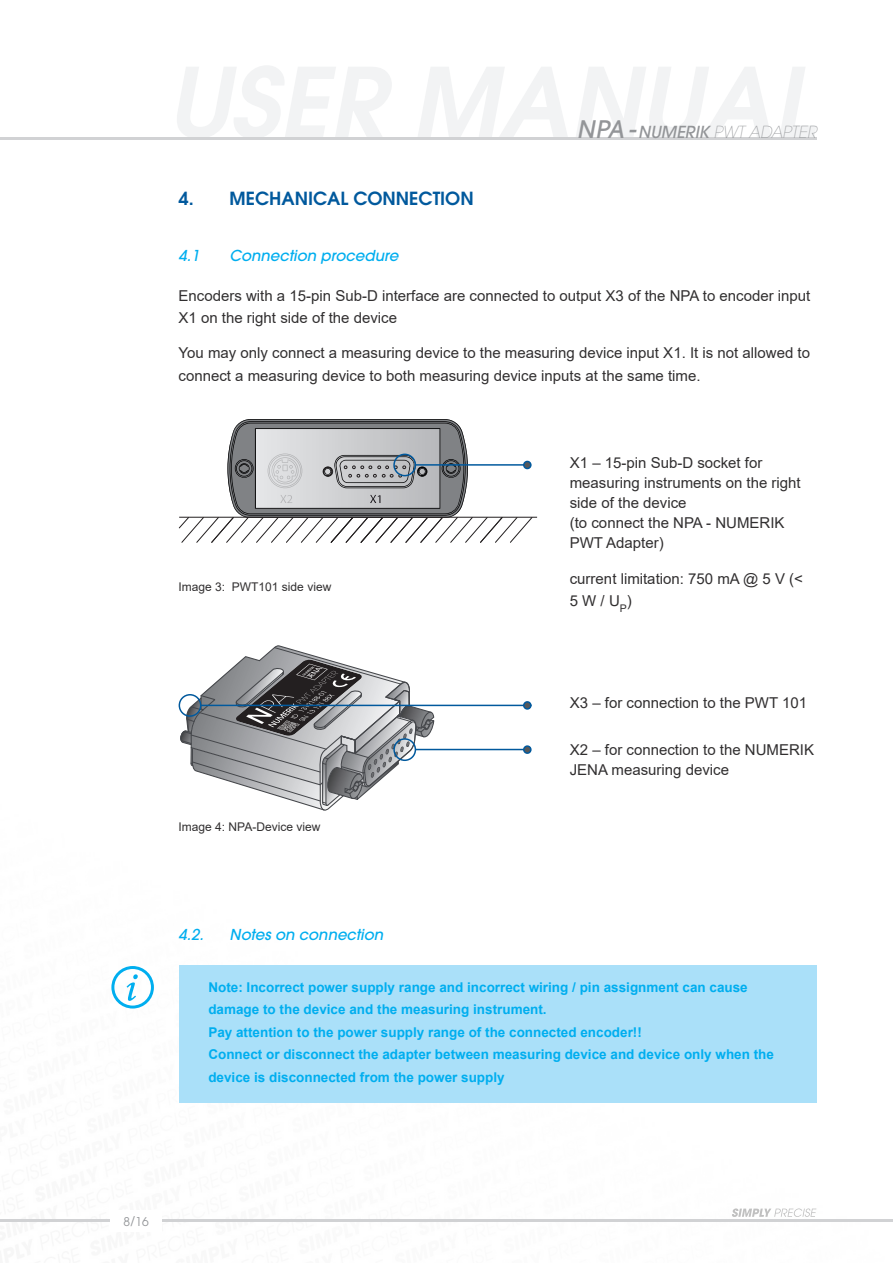
<style>
.page{position:relative;width:893px;height:1263px;background:#fff}
.page>*{position:absolute;margin:0;border:0;box-sizing:border-box;transform-origin:0 0}
.t1{font:600 18px "ITC Avant Garde Std";color:#01599d}
.t2{font:italic 200 16.5px "ITC Avant Garde Std";color:#939598}
.t3{font:15px/20px "Arial";color:#312f30}
.t4{font:italic 500 15px "ITC Avant Garde Std";color:#00aeef}
.t5{font:700 13.5px/22.5px "Arial";color:#00aeef}
.t6{font:12px "Arial";color:#312f30}
.t7{font:12px "ITC Avant Garde Std";color:#939598}
.t8{font:10.5px "Arial";color:#231f20}
.s1{font-weight:500;font-size:24px}
.s2{font-weight:500}
</style>
<div class="page">
<hr style="left:0;top:1219px;width:893px;height:3px;background:#d1d2d4">
<div style="left:111px;top:1210px;width:51px;height:22px;background:#fff"></div>
<svg style="left:732px;top:1208px;width:84px;height:9px"></svg>
<svg style="left:177px;top:66px;width:215px;height:72px"></svg>
<svg style="left:417px;top:67px;width:151px;height:71px"></svg>
<svg style="left:576px;top:67px;width:196px;height:71px"></svg>
<svg style="left:779px;top:67px;width:37px;height:71px"></svg>
<hr style="left:0;top:138px;width:816px;height:2px;background:#d1d2d4">
<hr style="left:179px;top:517px;width:358px;height:1px;background:#231f20">
<svg style="left:179px;top:419px;width:354px;height:124px"></svg>
<svg style="left:180px;top:645px;width:255px;height:166px"></svg>
<hr style="left:201px;top:705px;width:331px;height:1px;background:#01599d">
<div style="left:524px;top:702px;width:7px;height:7px;background:#57585a;border-radius:50%"></div>
<div style="left:523px;top:701px;width:9px;height:9px;border:2px solid #01599d;border-radius:50%"></div>
<div style="left:179px;top:694px;width:22px;height:23px;border:2px solid #01599d;border-radius:50%"></div>
<hr style="left:415px;top:749px;width:114px;height:1px;background:#01599d">
<div style="left:524px;top:746px;width:7px;height:7px;background:#57585a;border-radius:50%"></div>
<div style="left:523px;top:745px;width:9px;height:9px;border:2px solid #01599d;border-radius:50%"></div>
<div style="left:393px;top:738px;width:23px;height:23px;border:2px solid #01599d;border-radius:50%"></div>
<hr style="left:415px;top:464px;width:114px;height:2px;background:#01599d">
<div style="left:524px;top:461px;width:7px;height:7px;background:#57585a;border-radius:50%"></div>
<div style="left:523px;top:461px;width:9px;height:8px;border:2px solid #01599d;border-radius:50%"></div>
<div style="left:393px;top:454px;width:23px;height:22px;border:2px solid #01599d;border-radius:50%"></div>
<div style="left:179px;top:965px;width:637px;height:138px;background:#aae0f9"></div>
<svg style="left:111px;top:966px;width:43px;height:42px"></svg>
<p class="t1" style="left:179px;top:186px;width:297px">4. MECHANICAL CONNECTION</p>
<p class="t2" style="left:577px;top:122px;width:241px"><span class="s1">NPA -</span> <span class="s2">NUMERIK</span> PWT ADAPTER</p>
<p class="t4" style="left:179px;top:246px;width:22px">4.1</p>
<p class="t4" style="left:230px;top:246px;width:170px">Connection procedure</p>
<p class="t3" style="left:179px;top:284px;width:633px;line-height:22.5px">Encoders with a 15-pin Sub-D interface are connected to output X3 of the NPA to encoder input<br>X1 on the right side of the device</p>
<p class="t3" style="left:179px;top:342px;width:633px;line-height:22.5px">You may only connect a measuring device to the measuring device input X1. It is not allowed to connect a measuring device to both measuring device inputs at the same time.</p>
<p class="t8" style="left:234px;top:366px;width:7px">8</p>
<p class="t8" style="left:258px;top:366px;width:7px">7</p>
<p class="t8" style="left:280px;top:366px;width:7px">6</p>
<p class="t8" style="left:304px;top:366px;width:7px">5</p>
<p class="t8" style="left:327px;top:366px;width:7px">4</p>
<p class="t8" style="left:351px;top:366px;width:7px">3</p>
<p class="t8" style="left:374px;top:366px;width:7px">2</p>
<p class="t8" style="left:394px;top:366px;width:7px">1</p>
<p class="t6" style="left:179px;top:579px;width:154px">Image 3: PWT101 side view</p>
<p class="t6" style="left:179px;top:818px;width:143px">Image 4: NPA-Device view</p>
<p class="t4" style="left:179px;top:925px;width:26px">4.2.</p>
<p class="t4" style="left:230px;top:925px;width:155px">Notes on connection</p>
<p class="t3" style="left:570px;top:453px;width:232px">X1 – 15-pin Sub-D socket for measuring instruments on the right side of the device<br>(to connect the NPA - NUMERIK<br>PWT Adapter)</p>
<p class="t3" style="left:570px;top:567px;width:235px;line-height:22.5px">current limitation: 750 mA @ 5 V (&lt;<br>5 W / U<sub>P</sub>)</p>
<p class="t3" style="left:570px;top:692px;width:239px">X3 – for connection to the PWT 101</p>
<p class="t3" style="left:570px;top:740px;width:246px">X2 – for connection to the NUMERIK<br>JENA measuring device</p>
<p class="t5" style="left:208px;top:976px;width:567px">Note: Incorrect power supply range and incorrect wiring / pin assignment can cause damage to the device and the measuring instrument.<br>Pay attention to the power supply range of the connected encoder!!<br>Connect or disconnect the adapter between measuring device and device only when the device is disconnected from the power supply</p>
<p class="t7" style="left:123px;top:1214px;width:27px">8/16</p>
</div>
